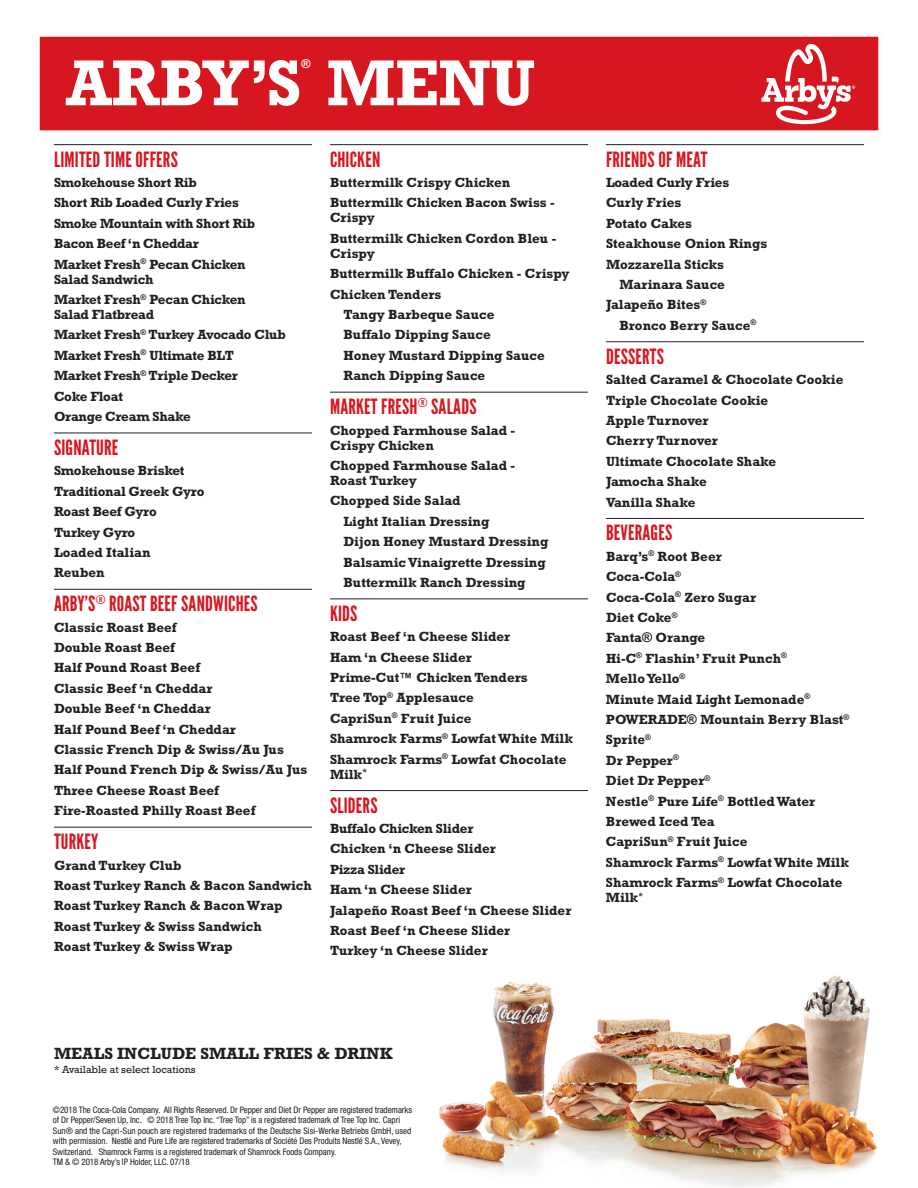
<style>
.page{position:relative;width:918px;height:1188px;background:#fff}
.page>*{position:absolute;margin:0;border:0;box-sizing:border-box;transform-origin:0 0}
.t1{font:700 66px "Rockwell Std";letter-spacing:-.005em;color:#fff}
.t2{font:21px "League Gothic";letter-spacing:.01em;color:#d7171f}
.t3{font:700 16.5px "Rockwell Std";color:#231f20}
.t4{font:700 13.5px/15px "Rockwell Std";color:#231f20}
.t5{font:700 13.5px/15px "Rockwell Std";letter-spacing:-.02em;color:#231f20}
.t6{font:700 12.3px "Rockwell Std";color:#fff}
.t7{font:10.5px "Rockwell Std";color:#231f20}
.t8{font:condensed 9px/10.5px "Helvetica Neue";letter-spacing:-.01em;color:#231f20}
</style>
<div class="page">
<img style="left:439px;top:975px;width:438px;height:213px">
<hr style="left:54px;top:144px;width:258px;height:1px;background:#231f20">
<hr style="left:54px;top:433px;width:258px;height:1px;background:#231f20">
<hr style="left:54px;top:589px;width:258px;height:1px;background:#231f20">
<hr style="left:54px;top:827px;width:258px;height:1px;background:#231f20">
<hr style="left:330px;top:144px;width:258px;height:1px;background:#231f20">
<hr style="left:330px;top:392px;width:258px;height:1px;background:#231f20">
<hr style="left:330px;top:598px;width:258px;height:1px;background:#231f20">
<hr style="left:330px;top:790px;width:258px;height:1px;background:#231f20">
<hr style="left:606px;top:144px;width:258px;height:1px;background:#231f20">
<hr style="left:606px;top:341px;width:258px;height:1px;background:#231f20">
<hr style="left:606px;top:518px;width:258px;height:1px;background:#231f20">
<div style="left:40px;top:37px;width:838px;height:93px;background:#d7171f"></div>
<svg style="left:761px;top:44px;width:94px;height:80px"></svg>
<p class="t6" style="left:301px;top:57px;width:11px">®</p>
<p class="t1" style="left:66px;top:44px;width:471px">ARBY’S MENU</p>
<p class="t2" style="left:54px;top:147px;width:125px">LIMITED TIME OFFERS</p>
<p class="t5" style="left:54px;top:175px;width:144px">Smokehouse Short Rib</p>
<p class="t5" style="left:54px;top:195px;width:186px">Short Rib Loaded Curly Fries</p>
<p class="t5" style="left:54px;top:216px;width:203px">Smoke Mountain with Short Rib</p>
<p class="t5" style="left:54px;top:236px;width:146px">Bacon Beef ‘n Cheddar</p>
<p class="t5" style="left:54px;top:256px;width:193px">Market Fresh<sup>®</sup> Pecan Chicken<br>Salad Sandwich</p>
<p class="t5" style="left:54px;top:292px;width:193px">Market Fresh<sup>®</sup> Pecan Chicken<br>Salad Flatbread</p>
<p class="t5" style="left:54px;top:327px;width:233px">Market Fresh<sup>®</sup> Turkey Avocado Club</p>
<p class="t5" style="left:54px;top:348px;width:181px">Market Fresh<sup>®</sup> Ultimate BLT</p>
<p class="t5" style="left:54px;top:368px;width:186px">Market Fresh<sup>®</sup> Triple Decker</p>
<p class="t5" style="left:54px;top:388px;width:71px">Coke Float</p>
<p class="t5" style="left:54px;top:409px;width:139px">Orange Cream Shake</p>
<p class="t2" style="left:54px;top:435px;width:66px">SIGNATURE</p>
<p class="t5" style="left:54px;top:463px;width:132px">Smokehouse Brisket</p>
<p class="t5" style="left:54px;top:483px;width:152px">Traditional Greek Gyro</p>
<p class="t5" style="left:54px;top:504px;width:104px">Roast Beef Gyro</p>
<p class="t5" style="left:54px;top:524px;width:83px">Turkey Gyro</p>
<p class="t4" style="left:54px;top:545px;width:98px">Loaded Italian</p>
<p class="t4" style="left:54px;top:565px;width:52px">Reuben</p>
<p class="t2" style="left:54px;top:591px;width:205px">ARBY’S<sup>®</sup> ROAST BEEF SANDWICHES</p>
<p class="t4" style="left:54px;top:619px;width:124px">Classic Roast Beef</p>
<p class="t4" style="left:54px;top:640px;width:123px">Double Roast Beef</p>
<p class="t4" style="left:54px;top:660px;width:148px">Half Pound Roast Beef</p>
<p class="t4" style="left:54px;top:681px;width:160px">Classic Beef ‘n Cheddar</p>
<p class="t4" style="left:54px;top:701px;width:158px">Double Beef ‘n Cheddar</p>
<p class="t4" style="left:54px;top:721px;width:184px">Half Pound Beef ‘n Cheddar</p>
<p class="t4" style="left:54px;top:742px;width:231px">Classic French Dip &amp; Swiss/Au Jus</p>
<p class="t4" style="left:54px;top:762px;width:255px">Half Pound French Dip &amp; Swiss/Au Jus</p>
<p class="t4" style="left:54px;top:783px;width:166px">Three Cheese Roast Beef</p>
<p class="t4" style="left:54px;top:803px;width:203px">Fire-Roasted Philly Roast Beef</p>
<p class="t2" style="left:54px;top:829px;width:46px">TURKEY</p>
<p class="t4" style="left:54px;top:857px;width:129px">Grand Turkey Club</p>
<p class="t4" style="left:54px;top:878px;width:259px">Roast Turkey Ranch &amp; Bacon Sandwich</p>
<p class="t4" style="left:54px;top:898px;width:230px">Roast Turkey Ranch &amp; Bacon Wrap</p>
<p class="t4" style="left:54px;top:918px;width:209px">Roast Turkey &amp; Swiss Sandwich</p>
<p class="t4" style="left:54px;top:939px;width:180px">Roast Turkey &amp; Swiss Wrap</p>
<p class="t2" style="left:330px;top:147px;width:52px">CHICKEN</p>
<p class="t4" style="left:330px;top:175px;width:182px">Buttermilk Crispy Chicken</p>
<p class="t4" style="left:330px;top:195px;width:226px">Buttermilk Chicken Bacon Swiss -<br>Crispy</p>
<p class="t4" style="left:330px;top:231px;width:228px">Buttermilk Chicken Cordon Bleu -<br>Crispy</p>
<p class="t4" style="left:330px;top:266px;width:241px">Buttermilk Buffalo Chicken - Crispy</p>
<p class="t4" style="left:330px;top:286px;width:113px">Chicken Tenders</p>
<p class="t4" style="left:344px;top:307px;width:153px">Tangy Barbeque Sauce</p>
<p class="t4" style="left:344px;top:327px;width:149px">Buffalo Dipping Sauce</p>
<p class="t4" style="left:344px;top:348px;width:203px">Honey Mustard Dipping Sauce</p>
<p class="t4" style="left:344px;top:368px;width:143px">Ranch Dipping Sauce</p>
<p class="t2" style="left:330px;top:394px;width:148px">MARKET FRESH<sup>®</sup> SALADS</p>
<p class="t4" style="left:330px;top:422px;width:187px">Chopped Farmhouse Salad -<br>Crispy Chicken</p>
<p class="t4" style="left:330px;top:458px;width:187px">Chopped Farmhouse Salad -<br>Roast Turkey</p>
<p class="t4" style="left:330px;top:493px;width:132px">Chopped Side Salad</p>
<p class="t4" style="left:344px;top:513px;width:147px">Light Italian Dressing</p>
<p class="t4" style="left:344px;top:534px;width:207px">Dijon Honey Mustard Dressing</p>
<p class="t4" style="left:344px;top:554px;width:204px">Balsamic Vinaigrette Dressing</p>
<p class="t4" style="left:344px;top:575px;width:184px">Buttermilk Ranch Dressing</p>
<p class="t2" style="left:330px;top:601px;width:29px">KIDS</p>
<p class="t4" style="left:330px;top:629px;width:182px">Roast Beef ‘n Cheese Slider</p>
<p class="t4" style="left:330px;top:649px;width:143px">Ham ‘n Cheese Slider</p>
<p class="t4" style="left:330px;top:670px;width:199px">Prime-Cut™ Chicken Tenders</p>
<p class="t4" style="left:330px;top:690px;width:145px">Tree Top<sup>®</sup> Applesauce</p>
<p class="t4" style="left:330px;top:711px;width:143px">CapriSun<sup>®</sup> Fruit Juice</p>
<p class="t4" style="left:330px;top:731px;width:245px">Shamrock Farms<sup>®</sup> Lowfat White Milk</p>
<p class="t4" style="left:330px;top:751px;width:238px">Shamrock Farms<sup>®</sup> Lowfat Chocolate<br>Milk<sup>*</sup></p>
<p class="t2" style="left:330px;top:793px;width:49px">SLIDERS</p>
<p class="t5" style="left:330px;top:821px;width:145px">Buffalo Chicken Slider</p>
<p class="t4" style="left:330px;top:841px;width:167px">Chicken ‘n Cheese Slider</p>
<p class="t5" style="left:330px;top:861px;width:77px">Pizza Slider</p>
<p class="t4" style="left:330px;top:882px;width:143px">Ham ‘n Cheese Slider</p>
<p class="t4" style="left:330px;top:902px;width:243px">Jalapeño Roast Beef ‘n Cheese Slider</p>
<p class="t4" style="left:330px;top:923px;width:182px">Roast Beef ‘n Cheese Slider</p>
<p class="t4" style="left:330px;top:943px;width:159px">Turkey ‘n Cheese Slider</p>
<p class="t2" style="left:606px;top:147px;width:103px">FRIENDS OF MEAT</p>
<p class="t5" style="left:606px;top:175px;width:125px">Loaded Curly Fries</p>
<p class="t4" style="left:606px;top:195px;width:77px">Curly Fries</p>
<p class="t4" style="left:606px;top:216px;width:88px">Potato Cakes</p>
<p class="t4" style="left:606px;top:236px;width:163px">Steakhouse Onion Rings</p>
<p class="t4" style="left:606px;top:256px;width:120px">Mozzarella Sticks</p>
<p class="t4" style="left:620px;top:277px;width:107px">Marinara Sauce</p>
<p class="t4" style="left:606px;top:297px;width:102px">Jalapeño Bites<sup>®</sup></p>
<p class="t4" style="left:620px;top:318px;width:138px">Bronco Berry Sauce<sup>®</sup></p>
<p class="t2" style="left:606px;top:344px;width:60px">DESSERTS</p>
<p class="t4" style="left:606px;top:372px;width:239px">Salted Caramel &amp; Chocolate Cookie</p>
<p class="t4" style="left:606px;top:392px;width:164px">Triple Chocolate Cookie</p>
<p class="t4" style="left:606px;top:413px;width:104px">Apple Turnover</p>
<p class="t4" style="left:606px;top:433px;width:113px">Cherry Turnover</p>
<p class="t4" style="left:606px;top:453px;width:172px">Ultimate Chocolate Shake</p>
<p class="t4" style="left:606px;top:474px;width:102px">Jamocha Shake</p>
<p class="t4" style="left:606px;top:494px;width:91px">Vanilla Shake</p>
<p class="t2" style="left:606px;top:520px;width:68px">BEVERAGES</p>
<p class="t4" style="left:606px;top:549px;width:117px">Barq’s<sup>®</sup> Root Beer</p>
<p class="t4" style="left:606px;top:569px;width:77px">Coca-Cola<sup>®</sup></p>
<p class="t4" style="left:606px;top:589px;width:152px">Coca-Cola<sup>®</sup> Zero Sugar</p>
<p class="t4" style="left:606px;top:610px;width:73px">Diet Coke<sup>®</sup></p>
<p class="t4" style="left:606px;top:630px;width:101px">Fanta® Orange</p>
<p class="t4" style="left:606px;top:651px;width:182px">Hi-C<sup>®</sup> Flashin’ Fruit Punch<sup>®</sup></p>
<p class="t4" style="left:606px;top:671px;width:81px">Mello Yello<sup>®</sup></p>
<p class="t4" style="left:606px;top:691px;width:206px">Minute Maid Light Lemonade<sup>®</sup></p>
<p class="t4" style="left:606px;top:712px;width:245px">POWERADE® Mountain Berry Blast<sup>®</sup></p>
<p class="t4" style="left:606px;top:732px;width:46px">Sprite<sup>®</sup></p>
<p class="t4" style="left:606px;top:753px;width:74px">Dr Pepper<sup>®</sup></p>
<p class="t4" style="left:606px;top:773px;width:106px">Diet Dr Pepper<sup>®</sup></p>
<p class="t4" style="left:606px;top:793px;width:211px">Nestle<sup>®</sup> Pure Life<sup>®</sup> Bottled Water</p>
<p class="t4" style="left:606px;top:814px;width:110px">Brewed Iced Tea</p>
<p class="t4" style="left:606px;top:834px;width:143px">CapriSun<sup>®</sup> Fruit Juice</p>
<p class="t4" style="left:606px;top:855px;width:245px">Shamrock Farms<sup>®</sup> Lowfat White Milk</p>
<p class="t4" style="left:606px;top:875px;width:238px">Shamrock Farms<sup>®</sup> Lowfat Chocolate<br>Milk<sup>*</sup></p>
<p class="t3" style="left:54px;top:1043px;width:340px">MEALS INCLUDE SMALL FRIES &amp; DRINK</p>
<p class="t7" style="left:54px;top:1063px;width:143px">* Available at select locations</p>
<p class="t8" style="left:53px;top:1104px;width:361px">©2018 The Coca-Cola Company. All Rights Reserved. Dr Pepper and Diet Dr Pepper are registered trademarks of Dr Pepper/Seven Up, Inc. © 2018 Tree Top Inc. “Tree Top” is a registered trademark of Tree Top Inc. Capri Sun® and the Capri-Sun pouch are registered trademarks of the Deutsche Sisi-Werke Betriebs GmbH, used with permission. Nestlé and Pure Life are registered trademarks of Société Des Produits Nestlé S.A., Vevey, Switzerland. Shamrock Farms is a registered trademark of Shamrock Foods Company.<br>TM &amp; © 2018 Arby’s IP Holder, LLC. 07/18</p>
</div>
